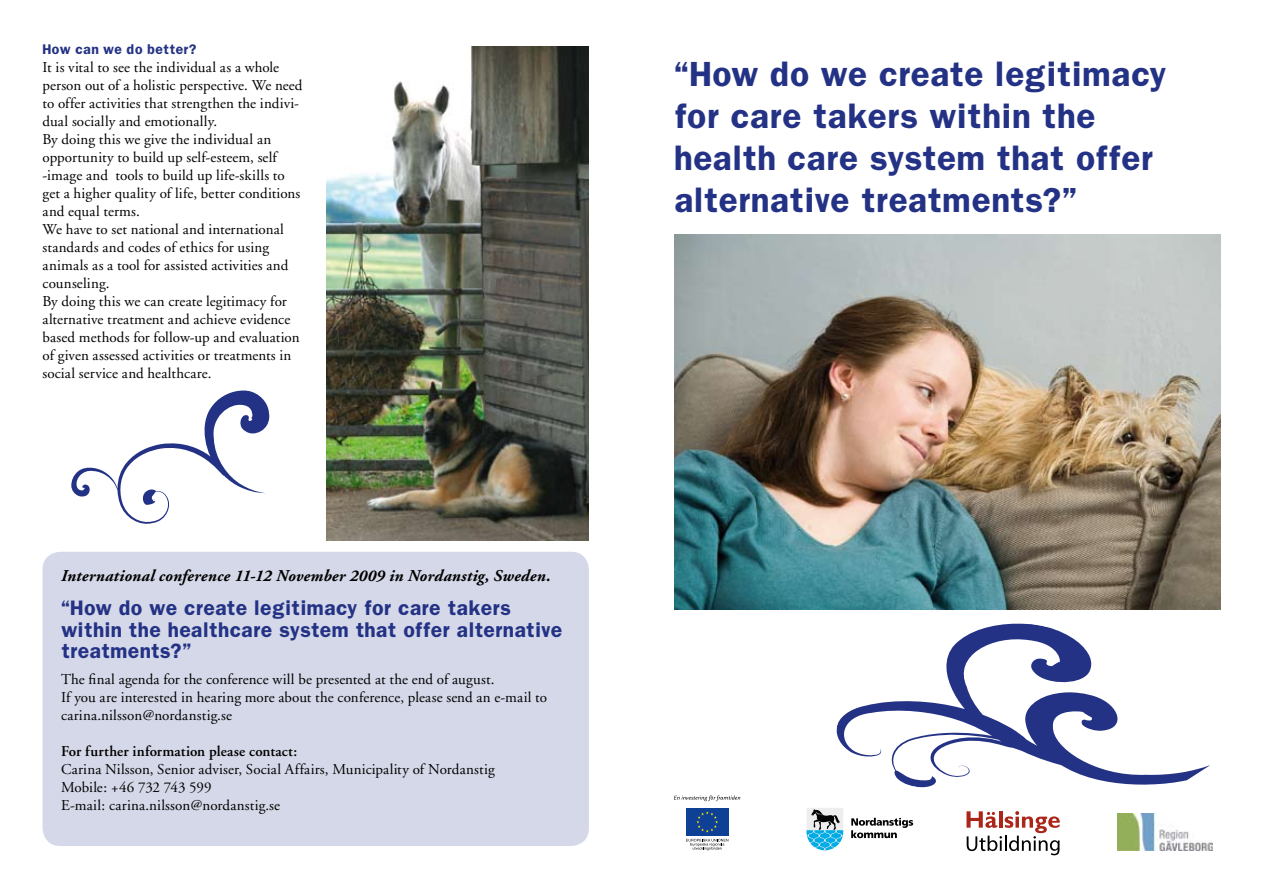
<style>
.page{position:relative;width:1263px;height:893px;background:#fff}
.page>*{position:absolute;margin:0;border:0;box-sizing:border-box;transform-origin:0 0}
.t1{font:30px/42px "Franklin Demi";letter-spacing:-.005em;color:#243285}
.t2{font:18px/21.6px "Franklin Demi";color:#243285}
.t3{font:italic 700 16.5px "Adobe Garamond";letter-spacing:.01em;color:#000}
.t4{font:15px/18px "Adobe Garamond";letter-spacing:.01em;color:#000}
.t5{font:600 15px "Adobe Garamond";letter-spacing:.01em;color:#000}
.t6{font:12px "Franklin Demi";letter-spacing:.015em;color:#243285}
</style>
<div class="page">
<img style="left:326px;top:46px;width:263px;height:494px">
<div style="left:43px;top:552px;width:546px;height:294px;background:#d5d8e8;border-radius:18px"></div>
<svg style="left:71px;top:391px;width:198px;height:133px"></svg>
<img style="left:674px;top:234px;width:546px;height:376px">
<img style="left:1117px;top:841px;width:95px;height:9px">
<div style="left:686px;top:808px;width:43px;height:28px;background:#0e4096"></div>
<svg style="left:696px;top:811px;width:22px;height:21px"></svg>
<svg style="left:686px;top:839px;width:42px;height:11px"></svg>
<svg style="left:674px;top:795px;width:66px;height:6px"></svg>
<svg style="left:966px;top:841px;width:94px;height:14px"></svg>
<svg style="left:806px;top:808px;width:35px;height:42px"></svg>
<svg style="left:828px;top:591px;width:393px;height:250px"></svg>
<p class="t6" style="left:43px;top:41px;width:156px">How can we do better?</p>
<p class="t4" style="left:43px;top:59px;width:262px">It is vital to see the individual as a whole person out of a holistic perspective. We need to offer activities that strengthen the indivi&shy;dual socially and emotionally.<br>By doing this we give the individual an opportunity to build up self-esteem, self -image and tools to build up life-skills to get a higher quality of life, better conditions and equal terms.<br>We have to set national and international standards and codes of ethics for using animals as a tool for assisted activities and counseling.<br>By doing this we can create legitimacy for alternative treatment and achieve evidence based methods for follow-up and evaluation of given assessed activities or treatments in social service and healthcare.</p>
<h1 class="t1" style="left:674px;top:52px;width:494px">“How do we create legitimacy for care takers within the health care system that offer alternative treatments?”</h1>
<p class="t3" style="left:61px;top:566px;width:491px">International conference 11-12 November 2009 in Nordanstig, Sweden.</p>
<p class="t2" style="left:61px;top:596px;width:503px">“How do we create legitimacy for care takers within the healthcare system that offer alternative treatments?”</p>
<p class="t4" style="left:61px;top:671px;width:488px">The final agenda for the conference will be presented at the end of august.<br>If you are interested in hearing more about the conference, please send an e-mail to carina.nilsson@nordanstig.se</p>
<p class="t5" style="left:61px;top:743px;width:238px">For further information please contact:</p>
<p class="t4" style="left:61px;top:761px;width:435px">Carina Nilsson, Senior adviser, Social Affairs, Municipality of Nordanstig<br>Mobile: +46 732 743 599<br>E-mail: carina.nilsson@nordanstig.se</p>
</div>
